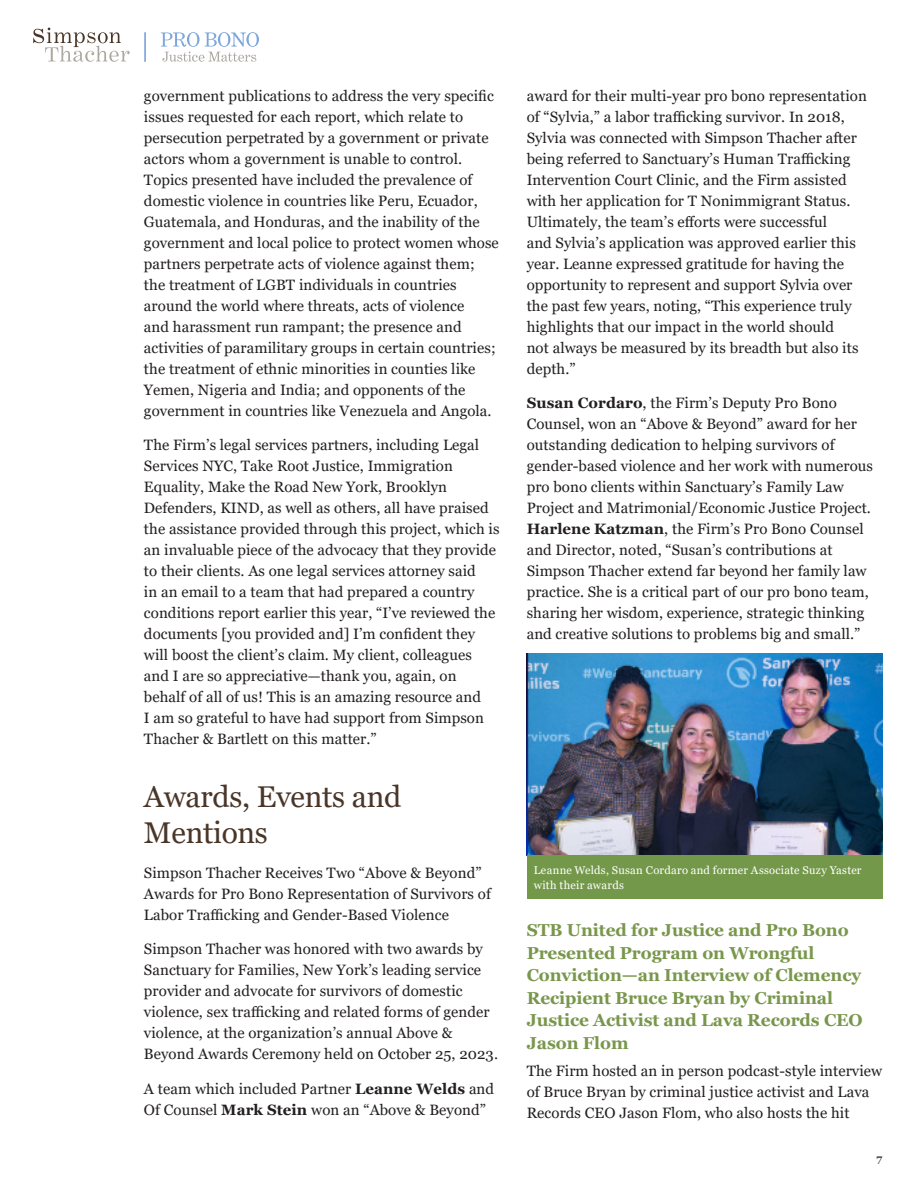
<style>
.page{position:relative;width:918px;height:1188px;background:#fff}
.page>*{position:absolute;margin:0;border:0;box-sizing:border-box;transform-origin:0 0}
.t1{font:30px/36px "Georgia";letter-spacing:-.01em;color:#4a3628}
.Subhead7490{font:700 17.25px/22.5px "Georgia";letter-spacing:-.005em;color:#79974c}
.Standard_Text{font:15px/21px "Georgia";letter-spacing:.005em;color:#231f20}
.t2{font:11.25px/15px "Georgia";letter-spacing:.02em;color:#fff}
.t3{font:700 10.5px "Georgia";color:#493728}
.s1{font-weight:700}
</style>
<div class="page">
<svg style="left:33px;top:28px;width:97px;height:34px"></svg>
<svg style="left:161px;top:32px;width:98px;height:30px"></svg>
<hr style="left:144px;top:32px;width:2px;height:30px;background:#7ca6dc">
<img style="left:527px;top:654px;width:355px;height:202px">
<div style="left:527px;top:856px;width:355px;height:43px;background:#739849"></div>
<p class="Standard_Text" style="left:144px;top:85px;width:356px">government publications to address the very specific issues requested for each report, which relate to persecution perpetrated by a government or private actors whom a government is unable to control.<br>Topics presented have included the prevalence of domestic violence in countries like Peru, Ecuador, Guatemala, and Honduras, and the inability of the government and local police to protect women whose partners perpetrate acts of violence against them; the treatment of LGBT individuals in countries around the world where threats, acts of violence<br>and harassment run rampant; the presence and activities of paramilitary groups in certain countries; the treatment of ethnic minorities in counties like Yemen, Nigeria and India; and opponents of the government in countries like Venezuela and Angola.</p>
<p class="Standard_Text" style="left:144px;top:435px;width:357px">The Firm’s legal services partners, including Legal Services NYC, Take Root Justice, Immigration Equality, Make the Road New York, Brooklyn Defenders, KIND, as well as others, all have praised the assistance provided through this project, which is an invaluable piece of the advocacy that they provide to their clients. As one legal services attorney said<br>in an email to a team that had prepared a country conditions report earlier this year, “I’ve reviewed the documents [you provided and] I’m confident they will boost the client’s claim. My client, colleagues and I are so appreciative—thank you, again, on behalf of all of us! This is an amazing resource and<br>I am so grateful to have had support from Simpson Thacher &amp; Bartlett on this matter.”</p>
<p class="t1" style="left:144px;top:779px;width:259px">Awards, Events and<br>Mentions</p>
<p class="Standard_Text" style="left:144px;top:862px;width:348px">Simpson Thacher Receives Two “Above &amp; Beyond”<br>Awards for Pro Bono Representation of Survivors of<br>Labor Trafficking and Gender-Based Violence</p>
<p class="Standard_Text" style="left:144px;top:939px;width:356px">Simpson Thacher was honored with two awards by Sanctuary for Families, New York’s leading service provider and advocate for survivors of domestic violence, sex trafficking and related forms of gender violence, at the organization’s annual Above &amp; Beyond Awards Ceremony held on October 25, 2023.</p>
<p class="Standard_Text" style="left:144px;top:1078px;width:352px">A team which included Partner <span class="s1">Leanne Welds</span> and<br>Of Counsel <span class="s1">Mark Stein</span> won an “Above &amp; Beyond”</p>
<p class="Standard_Text" style="left:527px;top:85px;width:342px">award for their multi-year pro bono representation of “Sylvia,” a labor trafficking survivor. In 2018, Sylvia was connected with Simpson Thacher after being referred to Sanctuary’s Human Trafficking Intervention Court Clinic, and the Firm assisted with her application for T Nonimmigrant Status.<br>Ultimately, the team’s efforts were successful<br>and Sylvia’s application was approved earlier this year. Leanne expressed gratitude for having the opportunity to represent and support Sylvia over the past few years, noting, “This experience truly highlights that our impact in the world should<br>not always be measured by its breadth but also its depth.”</p>
<p class="Standard_Text" style="left:527px;top:393px;width:348px"><span class="s1">Susan Cordaro</span>, the Firm’s Deputy Pro Bono Counsel, won an “Above &amp; Beyond” award for her outstanding dedication to helping survivors of gender-based violence and her work with numerous pro bono clients within Sanctuary’s Family Law Project and Matrimonial/Economic Justice Project.<br><span class="s1">Harlene Katzman</span>, the Firm’s Pro Bono Counsel and Director, noted, “Susan’s contributions at Simpson Thacher extend far beyond her family law practice. She is a critical part of our pro bono team, sharing her wisdom, experience, strategic thinking and creative solutions to problems big and small.”</p>
<p class="t2" style="left:534px;top:863px;width:329px">Leanne Welds, Susan Cordaro and former Associate Suzy Yaster with their awards</p>
<p class="Subhead7490" style="left:527px;top:919px;width:338px">STB United for Justice and Pro Bono<br>Presented Program on Wrongful<br>Conviction—an Interview of Clemency<br>Recipient Bruce Bryan by Criminal<br>Justice Activist and Lava Records CEO<br>Jason Flom</p>
<p class="Standard_Text" style="left:527px;top:1061px;width:357px">The Firm hosted an in person podcast-style interview of Bruce Bryan by criminal justice activist and Lava<br>Records CEO Jason Flom, who also hosts the hit</p>
<p class="t3" style="left:877px;top:1152px;width:7px">7</p>
</div>
